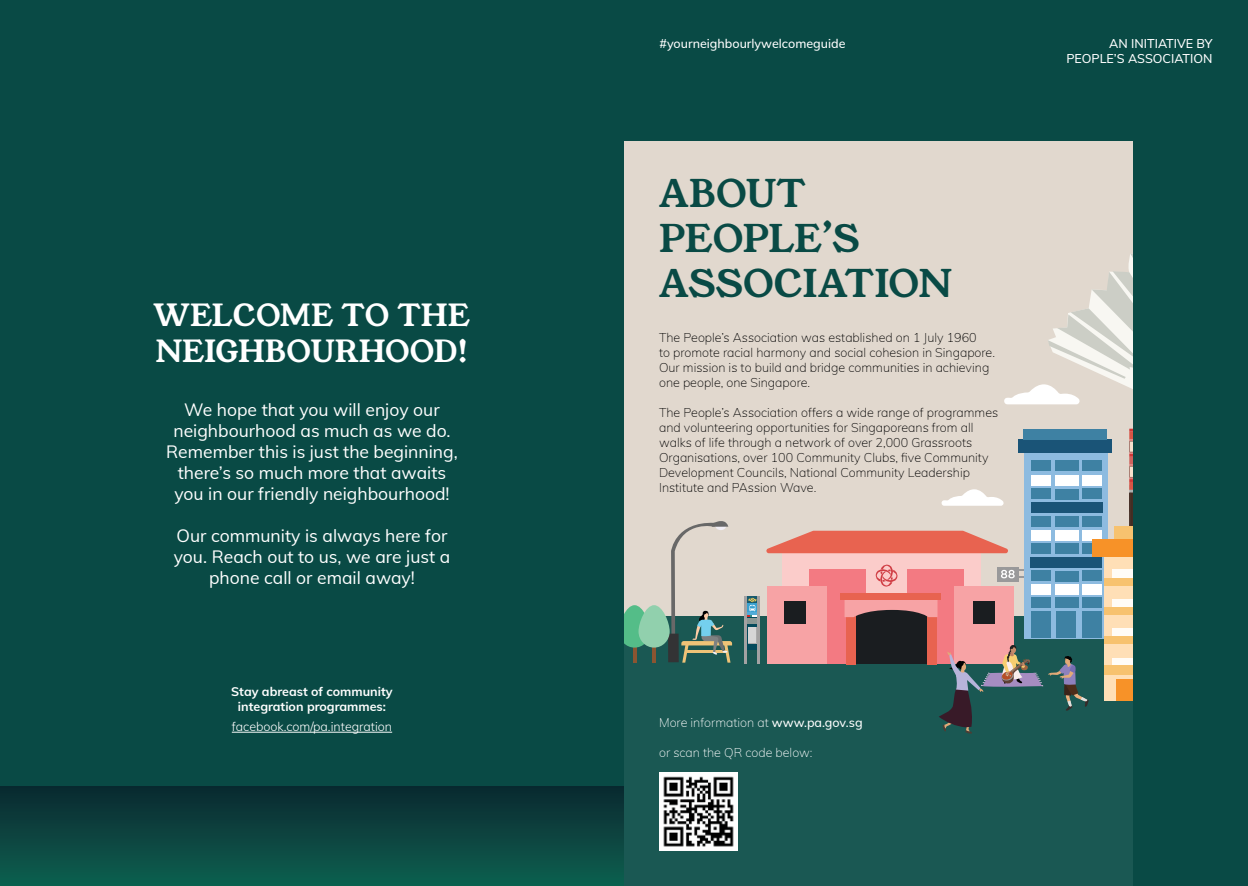
<style>
.page{position:relative;width:1248px;height:886px;background:#fff}
.page>*{position:absolute;margin:0;border:0;box-sizing:border-box;transform-origin:0 0}
.t1{font:37.5px/45px "Young Serif";letter-spacing:-.01em;color:#094a45}
.t2{font:30px/36px "Young Serif";letter-spacing:-.005em;color:#fff}
.t3{font:17.5px/21px "Muli";color:#fff;text-align:center}
.t4{font:200 12.5px/15px "Muli";color:#000}
.t5{font:500 12.5px/15px "Muli";color:#fff;text-align:right}
.t6{font:200 12.5px "Muli";color:#fff}
.t7{font:700 12.5px/15px "Muli";color:#fff;text-align:center}
.t8{font:300 12.5px "Muli";color:#fff}
.s1{font-weight:500}
</style>
<div class="page">
<div style="left:0;top:0;width:1247px;height:886px;background:#094a45"></div>
<div style="left:0;top:787px;width:634px;height:99px;background:linear-gradient(to bottom,#0b2930,#0d604f)"></div>
<hr style="left:232px;top:732px;width:160px;height:1px;background:#fff">
<div style="left:624px;top:142px;width:508px;height:744px;background:#e1d8ce"></div>
<div style="left:624px;top:616px;width:508px;height:270px;background:#1a5853"></div>
<div style="left:782px;top:553px;width:198px;height:111px;background:#fbccca"></div>
<div style="left:809px;top:569px;width:56px;height:95px;background:#f37a82"></div>
<div style="left:906px;top:569px;width:57px;height:95px;background:#f37a82"></div>
<div style="left:953px;top:587px;width:60px;height:77px;background:#f7a3a5"></div>
<div style="left:766px;top:587px;width:60px;height:77px;background:#f7a3a5"></div>
<div style="left:846px;top:598px;width:89px;height:66px;background:#1a1d20"></div>
<div style="left:784px;top:601px;width:21px;height:22px;background:#1a1d20"></div>
<div style="left:972px;top:601px;width:22px;height:22px;background:#1a1d20"></div>
<div style="left:846px;top:612px;width:9px;height:52px;background:#e86350"></div>
<div style="left:927px;top:612px;width:9px;height:52px;background:#e86350"></div>
<svg style="left:844px;top:599px;width:93px;height:18px"></svg>
<svg style="left:875px;top:564px;width:22px;height:23px"></svg>
<svg style="left:766px;top:531px;width:242px;height:22px;background:#e67563"></svg>
<div style="left:840px;top:593px;width:100px;height:6px;background:#e86350"></div>
<div style="left:997px;top:567px;width:21px;height:14px;background:#99999a"></div>
<svg style="left:1001px;top:569px;width:23px;height:9px"></svg>
<div style="left:1024px;top:449px;width:83px;height:189px;background:#8dbbe0"></div>
<div style="left:1030px;top:502px;width:72px;height:11px;background:#1a5477"></div>
<div style="left:1030px;top:475px;width:20px;height:11px;background:#fff"></div>
<div style="left:1054px;top:475px;width:24px;height:11px;background:#fff"></div>
<div style="left:1082px;top:475px;width:19px;height:11px;background:#fff"></div>
<div style="left:1054px;top:530px;width:24px;height:10px;background:#fff"></div>
<div style="left:1054px;top:584px;width:24px;height:11px;background:#fff"></div>
<div style="left:1030px;top:530px;width:20px;height:10px;background:#fff"></div>
<div style="left:1082px;top:530px;width:19px;height:10px;background:#fff"></div>
<div style="left:1030px;top:584px;width:20px;height:10px;background:#fff"></div>
<div style="left:1082px;top:584px;width:19px;height:10px;background:#fff"></div>
<div style="left:1030px;top:461px;width:20px;height:10px;background:#3e81a3"></div>
<div style="left:1054px;top:461px;width:24px;height:10px;background:#3e81a3"></div>
<div style="left:1082px;top:461px;width:19px;height:10px;background:#3e81a3"></div>
<div style="left:1030px;top:489px;width:20px;height:10px;background:#3e81a3"></div>
<div style="left:1082px;top:489px;width:19px;height:10px;background:#3e81a3"></div>
<div style="left:1054px;top:489px;width:24px;height:10px;background:#3e81a3"></div>
<div style="left:1054px;top:516px;width:24px;height:11px;background:#3e81a3"></div>
<div style="left:1054px;top:544px;width:24px;height:10px;background:#3e81a3"></div>
<div style="left:1054px;top:571px;width:24px;height:10px;background:#3e81a3"></div>
<div style="left:1056px;top:611px;width:20px;height:27px;background:#3e81a3"></div>
<div style="left:1031px;top:611px;width:19px;height:27px;background:#3e81a3"></div>
<div style="left:1081px;top:611px;width:20px;height:27px;background:#3e81a3"></div>
<div style="left:1030px;top:516px;width:20px;height:11px;background:#3e81a3"></div>
<div style="left:1082px;top:516px;width:19px;height:11px;background:#3e81a3"></div>
<div style="left:1030px;top:543px;width:20px;height:11px;background:#3e81a3"></div>
<div style="left:1082px;top:543px;width:19px;height:11px;background:#3e81a3"></div>
<div style="left:1030px;top:571px;width:20px;height:10px;background:#3e81a3"></div>
<div style="left:1082px;top:571px;width:19px;height:10px;background:#3e81a3"></div>
<div style="left:1054px;top:597px;width:24px;height:10px;background:#3e81a3"></div>
<div style="left:1030px;top:597px;width:20px;height:10px;background:#3e81a3"></div>
<div style="left:1082px;top:597px;width:19px;height:10px;background:#3e81a3"></div>
<div style="left:1017px;top:439px;width:94px;height:14px;background:#1a5477"></div>
<div style="left:1023px;top:429px;width:83px;height:10px;background:#3e81a3"></div>
<div style="left:1030px;top:558px;width:71px;height:10px;background:#1a5477"></div>
<svg style="left:1129px;top:429px;width:3px;height:64px"></svg>
<hr style="left:1129px;top:493px;width:3px;height:57px;background:#3b251b">
<hr style="left:1132px;top:493px;width:1px;height:57px;background:#483127">
<hr style="left:1129px;top:493px;width:2px;height:57px;background:#483127">
<svg style="left:1004px;top:254px;width:128px;height:151px"></svg>
<svg style="left:941px;top:489px;width:63px;height:17px"></svg>
<div style="left:1104px;top:672px;width:28px;height:29px;background:#ffdfb6"></div>
<div style="left:1104px;top:556px;width:28px;height:117px;background:#ffdfb6"></div>
<div style="left:1112px;top:569px;width:20px;height:10px;background:#fffcf7"></div>
<div style="left:1112px;top:599px;width:20px;height:9px;background:#fffcf7"></div>
<div style="left:1112px;top:629px;width:20px;height:9px;background:#fffcf7"></div>
<div style="left:1112px;top:659px;width:20px;height:9px;background:#fffcf7"></div>
<div style="left:1114px;top:526px;width:18px;height:15px;background:#f7c26f"></div>
<div style="left:1092px;top:539px;width:40px;height:18px;background:#f79228"></div>
<div style="left:1104px;top:607px;width:28px;height:8px;background:#f7c26f"></div>
<div style="left:1104px;top:636px;width:28px;height:8px;background:#f7c26f"></div>
<div style="left:1104px;top:665px;width:28px;height:10px;background:#f7c26f"></div>
<div style="left:1104px;top:578px;width:28px;height:8px;background:#f7c26f"></div>
<div style="left:1116px;top:679px;width:16px;height:22px;background:#f79228"></div>
<div style="left:745px;top:596px;width:13px;height:7px;background:#175a6d"></div>
<svg style="left:746px;top:617px;width:11px;height:7px"></svg>
<svg style="left:746px;top:624px;width:11px;height:25px"></svg>
<div style="left:748px;top:627px;width:8px;height:16px;background:#d6d6d6"></div>
<hr style="left:757px;top:596px;width:2px;height:68px;background:#a3a2a2">
<hr style="left:744px;top:596px;width:2px;height:68px;background:#a3a2a2">
<svg style="left:746px;top:597px;width:11px;height:20px"></svg>
<svg style="left:624px;top:521px;width:108px;height:142px"></svg>
<svg style="left:939px;top:645px;width:149px;height:89px"></svg>
<img style="left:659px;top:772px;width:78px;height:78px">
<h2 class="t2" style="left:153px;top:298px;width:318px">WELCOME TO THE<br>NEIGHBOURHOOD!</h2>
<h3 class="t3" style="left:166px;top:398px;width:293px">We hope that you will enjoy our neighbourhood as much as we do.<br>Remember this is just the beginning, there’s so much more that awaits you in our friendly neighbourhood!</h3>
<h3 class="t3" style="left:174px;top:524px;width:278px">Our community is always here for you. Reach out to us, we are just a phone call or email away!</h3>
<p class="t7" style="left:231px;top:684px;width:163px">Stay abreast of community integration programmes:</p>
<p class="t8" style="left:232px;top:717px;width:162px">facebook.com/pa.integration</p>
<p class="t5" style="left:659px;top:35px;width:188px">#yourneighbourlywelcomeguide</p>
<p class="t5" style="left:1066px;top:35px;width:148px">AN INITIATIVE BY<br>PEOPLE’S ASSOCIATION</p>
<h1 class="t1" style="left:659px;top:172px;width:294px">ABOUT<br>PEOPLE’S<br>ASSOCIATION</h1>
<p class="t4" style="left:659px;top:329px;width:337px">The People’s Association was established on 1 July 1960<br>to promote racial harmony and social cohesion in Singapore.<br>Our mission is to build and bridge communities in achieving one people, one Singapore.</p>
<p class="t4" style="left:659px;top:404px;width:340px">The People’s Association offers a wide range of programmes and volunteering opportunities for Singaporeans from all walks of life through a network of over 2,000 Grassroots Organisations, over 100 Community Clubs, five Community Development Councils, National Community Leadership Institute and PAssion Wave.</p>
<p class="t6" style="left:659px;top:713px;width:205px">More information at <span class="s1">www.pa.gov.sg</span></p>
<p class="t6" style="left:659px;top:743px;width:155px">or scan the QR code below:</p>
</div>
